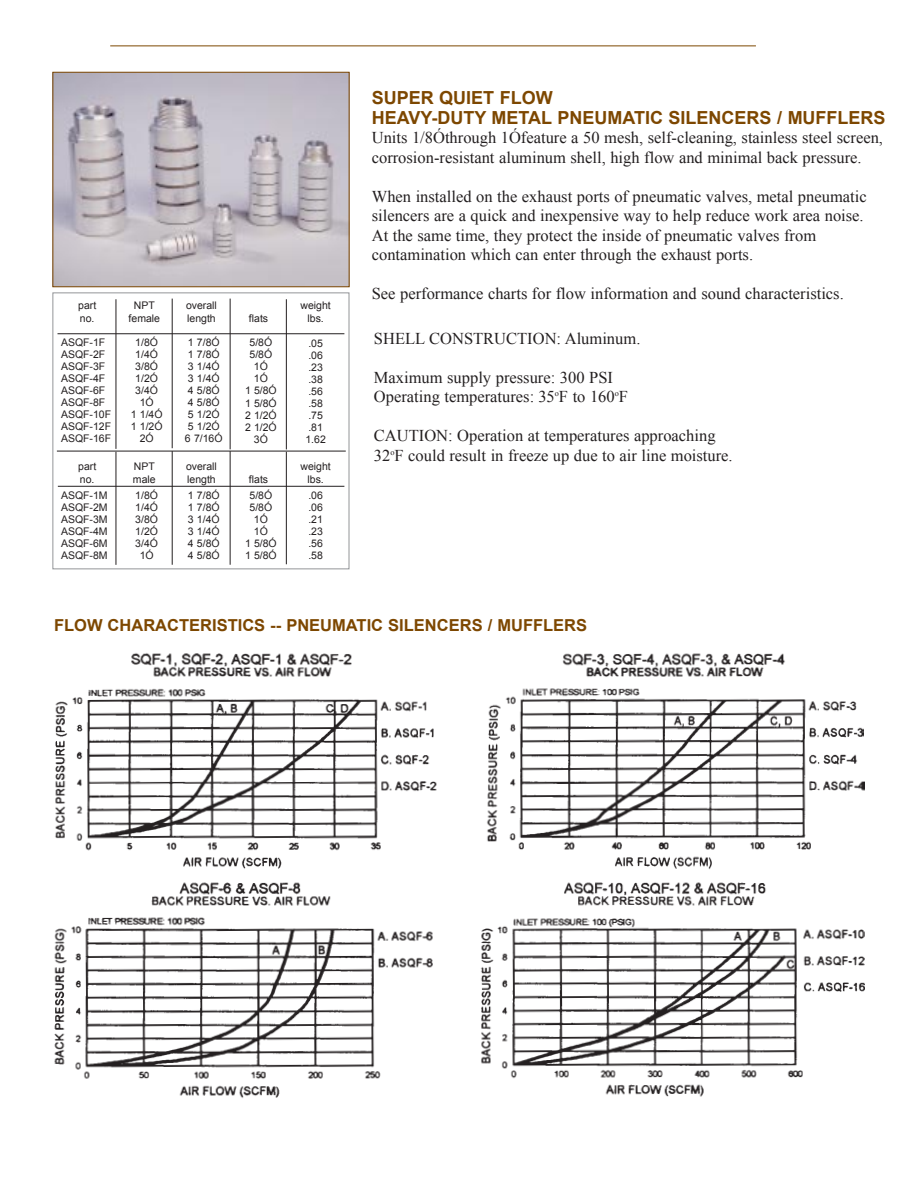
<style>
.page{position:relative;width:918px;height:1188px;background:#fff}
.page>*{position:absolute;margin:0;border:0;box-sizing:border-box;transform-origin:0 0}
.t1{font:700 18px/19.5px "Arial";color:#7d4700}
.t2{font:16.5px/19.5px "Times New Roman";color:#231f20}
.t3{font:700 16.5px "Arial";color:#7d4700}
.t4{font:10.5px/12px "Arial";color:#231f20}
</style>
<div class="page">
<hr style="left:110px;top:45px;width:646px;height:1px;background:#7d4700">
<div style="left:52px;top:292px;width:297px;height:277px;border:1px solid #939598"></div>
<hr style="left:116px;top:299px;width:1px;height:150px;background:#231f20">
<hr style="left:172px;top:299px;width:1px;height:149px;background:#231f20">
<hr style="left:230px;top:299px;width:1px;height:150px;background:#231f20">
<hr style="left:58px;top:333px;width:286px;height:1px;background:#231f20">
<hr style="left:286px;top:299px;width:1px;height:150px;background:#231f20">
<hr style="left:116px;top:452px;width:1px;height:113px;background:#231f20">
<hr style="left:172px;top:451px;width:1px;height:114px;background:#231f20">
<hr style="left:230px;top:451px;width:1px;height:114px;background:#231f20">
<hr style="left:58px;top:486px;width:286px;height:1px;background:#231f20">
<hr style="left:57px;top:451px;width:289px;height:1px;background:#231f20">
<hr style="left:286px;top:452px;width:1px;height:112px;background:#231f20">
<img style="left:54px;top:653px;width:811px;height:445px">
<img style="left:54px;top:74px;width:294px;height:211px">
<div style="left:52px;top:72px;width:298px;height:215px;border:1px solid #7d4700"></div>
<p class="t4" style="left:78px;top:300px;width:20px;line-height:12.6px">part no.</p>
<p class="t4" style="left:129px;top:300px;width:33px;line-height:12.6px;text-align:center">NPT female</p>
<p class="t4" style="left:186px;top:300px;width:32px;line-height:12.6px">overall length</p>
<p class="t4" style="left:249px;top:312px;width:21px">flats</p>
<p class="t4" style="left:301px;top:300px;width:32px;line-height:12.6px;text-align:center">weight lbs.</p>
<p class="t4" style="left:61px;top:337px;width:52px">ASQF-1F<br>ASQF-2F<br>ASQF-3F<br>ASQF-4F<br>ASQF-6F<br>ASQF-8F<br>ASQF-10F<br>ASQF-12F<br>ASQF-16F</p>
<p class="t4" style="left:131px;top:337px;width:33px;text-align:center">1/8Ó<br>1/4Ó<br>3/8Ó<br>1/2Ó<br>3/4Ó<br>1Ó<br>1 1/4Ó<br>1 1/2Ó<br>2Ó</p>
<p class="t4" style="left:185px;top:337px;width:39px">1 7/8Ó<br>1 7/8Ó<br>3 1/4Ó<br>3 1/4Ó<br>4 5/8Ó<br>4 5/8Ó<br>5 1/2Ó<br>5 1/2Ó<br>6 7/16Ó</p>
<p class="t4" style="left:245px;top:337px;width:33px;text-align:center">5/8Ó<br>5/8Ó<br>1Ó<br>1Ó<br>1 5/8Ó<br>1 5/8Ó<br>2 1/2Ó<br>2 1/2Ó<br>3Ó</p>
<p class="t4" style="left:305px;top:337px;width:22px">.05 .06 .23 .38 .56 .58 .75 .81<br>1.62</p>
<p class="t4" style="left:78px;top:460px;width:20px;line-height:12.6px">part no.</p>
<p class="t4" style="left:133px;top:460px;width:24px;line-height:12.6px">NPT male</p>
<p class="t4" style="left:186px;top:460px;width:32px;line-height:12.6px">overall length</p>
<p class="t4" style="left:249px;top:473px;width:21px">flats</p>
<p class="t4" style="left:300px;top:460px;width:32px;line-height:12.6px;text-align:center">weight lbs.</p>
<p class="t4" style="left:61px;top:489px;width:48px;text-align:justify">ASQF-1M ASQF-2M ASQF-3M ASQF-4M ASQF-6M ASQF-8M</p>
<p class="t4" style="left:135px;top:489px;width:24px;text-align:center">1/8Ó<br>1/4Ó<br>3/8Ó<br>1/2Ó<br>3/4Ó<br>1Ó</p>
<p class="t4" style="left:188px;top:489px;width:33px;text-align:justify">1 7/8Ó 1 7/8Ó 3 1/4Ó 3 1/4Ó 4 5/8Ó 4 5/8Ó</p>
<p class="t4" style="left:245px;top:489px;width:33px;text-align:center">5/8Ó<br>5/8Ó<br>1Ó<br>1Ó<br>1 5/8Ó<br>1 5/8Ó</p>
<p class="t4" style="left:308px;top:489px;width:16px;text-align:justify">.06 .06 .21 .23 .56 .58</p>
<p class="t1" style="left:372px;top:89px;width:515px">SUPER QUIET FLOW<br>HEAVY-DUTY METAL PNEUMATIC SILENCERS / MUFFLERS</p>
<p class="t2" style="left:372px;top:128px;width:513px">Units 1/8Ó through 1Ó feature a 50 mesh, self-cleaning, stainless steel screen, corrosion-resistant aluminum shell, high flow and minimal back pressure.</p>
<p class="t2" style="left:372px;top:186px;width:496px">When installed on the exhaust ports of pneumatic valves, metal pneumatic silencers are a quick and inexpensive way to help reduce work area noise.<br>At the same time, they protect the inside of pneumatic valves from contamination which can enter through the exhaust ports.</p>
<p class="t2" style="left:372px;top:284px;width:474px">See performance charts for flow information and sound characteristics.</p>
<p class="t2" style="left:374px;top:328px;width:268px">SHELL CONSTRUCTION: Aluminum.</p>
<p class="t2" style="left:374px;top:367px;width:256px">Maximum supply pressure: 300 PSI<br>Operating temperatures: 35<sup>o</sup>F to 160<sup>o</sup>F</p>
<p class="t2" style="left:374px;top:426px;width:360px">CAUTION: Operation at temperatures approaching<br>32<sup>o</sup>F could result in freeze up due to air line moisture.</p>
<p class="t3" style="left:54px;top:614px;width:535px">FLOW CHARACTERISTICS -- PNEUMATIC SILENCERS / MUFFLERS</p>
</div>
